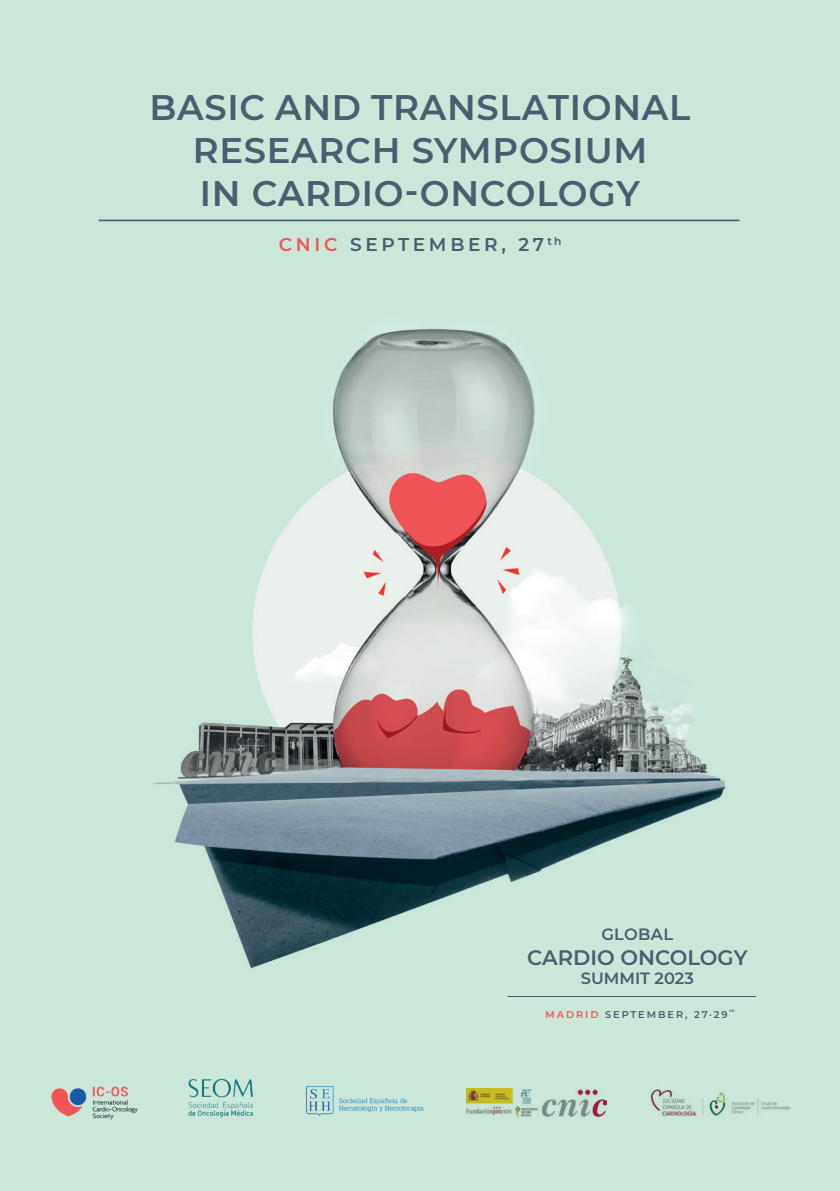
<style>
.page{position:relative;width:840px;height:1191px;background:#fff}
.page>*{position:absolute;margin:0;border:0;box-sizing:border-box;transform-origin:0 0}
.t1{font:600 35.4px/42.6px "Montserrat";letter-spacing:.02em;color:#45606e;text-align:center}
.t2{font:600 21px "Montserrat";color:#45606e}
.t3{font:600 18.4px "Montserrat";letter-spacing:.2em;color:#45606e}
.t4{font:600 16.2px "Montserrat";color:#45606e}
.t5{font:600 9.8px "Montserrat";letter-spacing:.2em;color:#45606e}
.t6{font:700 3.8px "Montserrat";color:#45606e}
.s1{color:#f05556}
</style>
<div class="page">
<img style="left:0;top:0;width:839px;height:1191px">
<hr style="left:507px;top:996px;width:248px;height:1px;background:#45606e">
<hr style="left:99px;top:220px;width:640px;height:1px;background:#45606e">
<img style="left:48px;top:1082px;width:92px;height:41px">
<img style="left:649px;top:1084px;width:142px;height:35px">
<img style="left:466px;top:1088px;width:140px;height:29px">
<img style="left:187px;top:1077px;width:68px;height:40px">
<img style="left:302px;top:1082px;width:125px;height:36px">
<p class="t1" style="left:149px;top:85px;width:542px">BASIC AND TRANSLATIONAL<br>RESEARCH SYMPOSIUM<br>IN CARDIO-ONCOLOGY</p>
<p class="t3" style="left:279px;top:231px;width:284px"><span class="s1">CNIC</span> SEPTEMBER, 27 <sup>th</sup></p>
<p class="t4" style="left:601px;top:922px;width:73px">GLOBAL</p>
<p class="t2" style="left:527px;top:942px;width:222px">CARDIO ONCOLOGY</p>
<p class="t4" style="left:580px;top:967px;width:114px">SUMMIT 2023</p>
<p class="t5" style="left:545px;top:1007px;width:183px"><span class="s1">MADRID</span> SEPTEMBER, 27·29</p>
<p class="t6" style="left:729px;top:1008px;width:7px">th</p>
</div>
